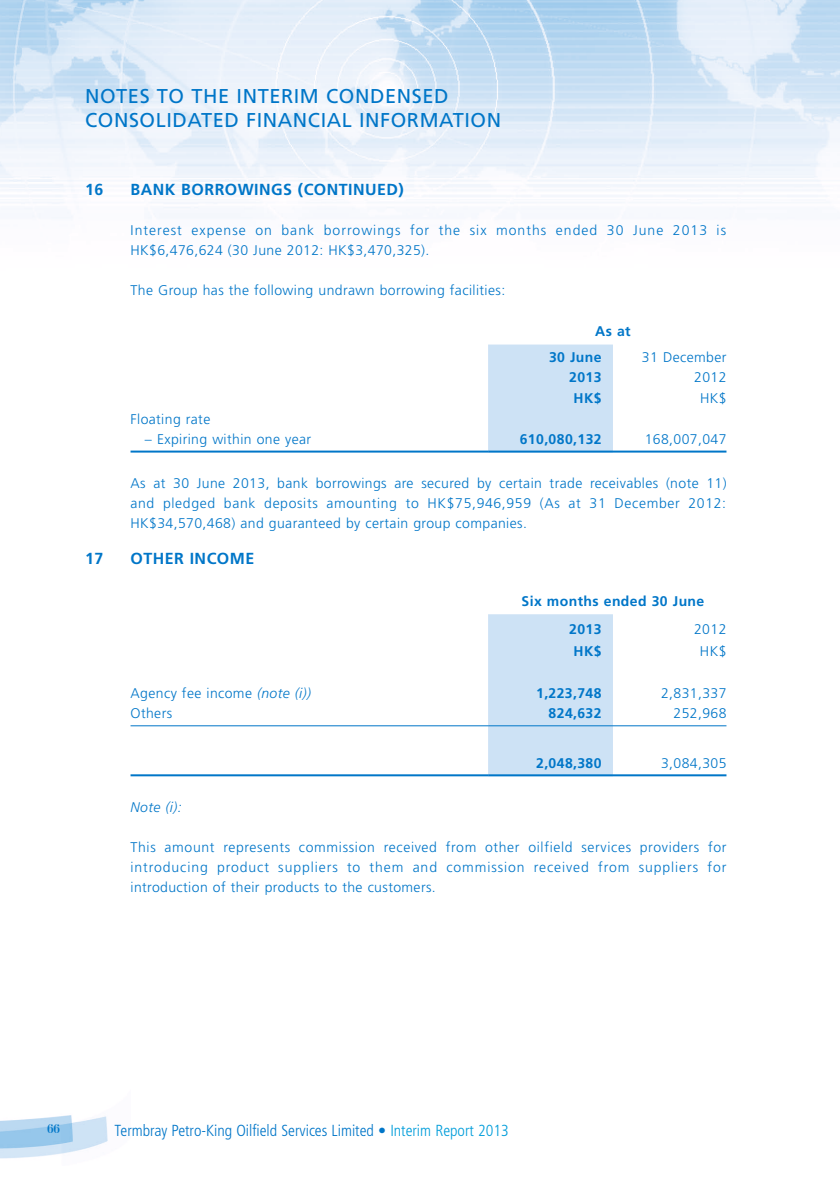
<style>
.page{position:relative;width:840px;height:1191px;background:#fff}
.page>*{position:absolute;margin:0;border:0;box-sizing:border-box;transform-origin:0 0}
.t1{font:20px/24px "Frutiger LT Std";letter-spacing:.03em;color:#0076c8}
.t2{font:300 condensed 16px "Frutiger LT Std";color:#0076c8}
.t3{font:700 16px "Frutiger LT Std";letter-spacing:.03em;color:#0076c8}
.t4{font:300 14px/20px "Frutiger LT Std";letter-spacing:.03em;color:#0076c8;text-align:justify}
.t5{font:300 14px/20px "Frutiger LT Std";letter-spacing:.075em;color:#0076c8}
.t6{font:700 14px/26px "Frutiger LT Std";letter-spacing:.03em;color:#0076c8}
.t7{font:italic 300 14px "Frutiger LT Std";color:#0076c8}
.t8{font:14px "Modern";color:#0076c8}
.s1{font-style:italic}
.s2{color:#009dda}
</style>
<div class="page">
<img style="left:0;top:0;width:839px;height:777px">
<img style="left:0;top:1115px;width:108px;height:44px">
<div style="left:488px;top:344px;width:124px;height:106px;background:#cde2f5"></div>
<hr style="left:130px;top:450px;width:358px;height:2px;background:#0076c8">
<hr style="left:488px;top:450px;width:124px;height:2px;background:#0076c8">
<hr style="left:612px;top:450px;width:114px;height:2px;background:#0076c8">
<div style="left:488px;top:614px;width:124px;height:160px;background:#cde2f5"></div>
<hr style="left:130px;top:725px;width:358px;height:1px;background:#0076c8">
<hr style="left:488px;top:725px;width:124px;height:1px;background:#0076c8">
<hr style="left:612px;top:725px;width:114px;height:1px;background:#0076c8">
<hr style="left:130px;top:774px;width:358px;height:2px;background:#0076c8">
<hr style="left:488px;top:774px;width:124px;height:2px;background:#0076c8">
<hr style="left:612px;top:774px;width:114px;height:2px;background:#0076c8">
<h1 class="t1" style="left:85px;top:84px;width:417px">NOTES TO THE INTERIM CONDENSED<br>CONSOLIDATED FINANCIAL INFORMATION</h1>
<p class="t3" style="left:85px;top:180px;width:20px">16</p>
<p class="t3" style="left:130px;top:180px;width:274px">BANK BORROWINGS (CONTINUED)</p>
<p class="t5" style="left:130px;top:220px;width:597px">Interest expense on bank borrowings for the six months ended 30 June 2013 is<br>HK$6,476,624 (30 June 2012: HK$3,470,325).</p>
<p class="t4" style="left:130px;top:280px;width:376px">The Group has the following undrawn borrowing facilities:</p>
<p class="t6" style="left:548px;top:318px;width:83px;text-indent:46px">AS AT<br>30 JUNE</p>
<p class="t6" style="left:569px;top:364px;width:34px">2013</p>
<p class="t4" style="left:641px;top:347px;width:86px;text-align:right">31 December<br>2012</p>
<p class="t6" style="left:573px;top:385px;width:30px">HK$</p>
<p class="t4" style="left:699px;top:388px;width:28px">HK$</p>
<p class="t4" style="left:130px;top:409px;width:81px">Floating rate</p>
<p class="t4" style="left:145px;top:429px;width:168px">– Expiring within one year</p>
<p class="t6" style="left:519px;top:426px;width:83px">610,080,132</p>
<p class="t4" style="left:644px;top:429px;width:83px">168,007,047</p>
<p class="t4" style="left:130px;top:473px;width:597px">As at 30 June 2013, bank borrowings are secured by certain trade receivables (note 11) and pledged bank deposits amounting to HK$75,946,959 (As at 31 December 2012:<br>HK$34,570,468) and guaranteed by certain group companies.</p>
<p class="t3" style="left:85px;top:548px;width:39px">17 O</p>
<p class="t3" style="left:143px;top:548px;width:112px">THER INCOME</p>
<p class="t6" style="left:569px;top:587px;width:136px;line-height:28px;text-indent:-48px">SIX MONTHS ENDED 30 JUNE<br>2013</p>
<p class="t4" style="left:693px;top:619px;width:34px">2012</p>
<p class="t6" style="left:573px;top:638px;width:30px">HK$</p>
<p class="t4" style="left:699px;top:641px;width:28px">HK$</p>
<p class="t4" style="left:130px;top:683px;width:182px">Agency fee income <span class="s1">(note (i))</span></p>
<p class="t6" style="left:536px;top:680px;width:67px">1,223,748</p>
<p class="t4" style="left:660px;top:683px;width:67px">2,831,337</p>
<p class="t4" style="left:130px;top:703px;width:43px">Others</p>
<p class="t6" style="left:548px;top:700px;width:54px">824,632</p>
<p class="t4" style="left:673px;top:703px;width:54px">252,968</p>
<p class="t6" style="left:536px;top:750px;width:67px">2,048,380</p>
<p class="t4" style="left:660px;top:753px;width:67px">3,084,305</p>
<p class="t7" style="left:130px;top:798px;width:52px">Note (i):</p>
<p class="t4" style="left:130px;top:837px;width:597px">This amount represents commission received from other oilfield services providers for introducing product suppliers to them and commission received from suppliers for introduction of their products to the customers.</p>
<p class="t8" style="left:47px;top:1122px;width:14px">66</p>
<p class="t2" style="left:115px;top:1121px;width:395px">Termbray Petro-King Oilfield Services Limited • <span class="s2">Interim Report 2013</span></p>
</div>
